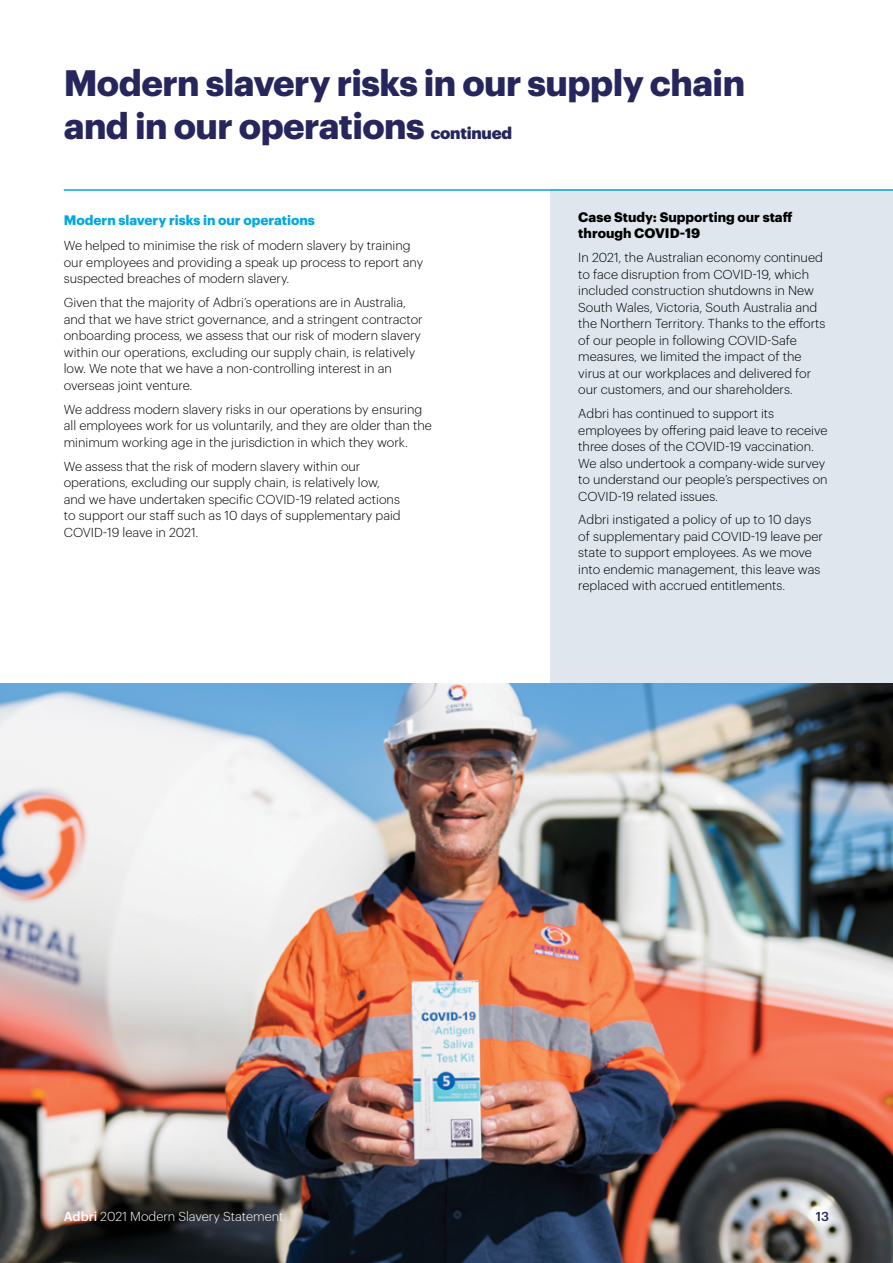
<style>
.page{position:relative;width:893px;height:1263px;background:#fff}
.page>*{position:absolute;margin:0;border:0;box-sizing:border-box;transform-origin:0 0}
.t1{font:700 36px/43.2px "Graphik";letter-spacing:-.015em;color:#26265d}
.t2{font:700 13.5px/16.5px "Graphik";color:#000}
.t3{font:700 13.5px "Graphik";color:#00a8e0}
.t4{font:300 12.75px/16.5px "Graphik";color:#000}
.t5{font:300 12.75px "Graphik";color:#fff}
.t6{font:500 12.75px "Graphik";color:#26265d}
.s1{font-weight:900;font-size:16.5px}
.s2{font-weight:500}
</style>
<div class="page">
<div style="left:551px;top:189px;width:342px;height:539px;background:#dfe6ed"></div>
<hr style="left:64px;top:189px;width:829px;height:2px;background:#00a8e0">
<img style="left:0;top:684px;width:893px;height:579px">
<h1 class="t1" style="left:64px;top:58px;width:683px">Modern slavery risks in our supply chain and in our operations <span class="s1">continued</span></h1>
<p class="t3" style="left:64px;top:210px;width:253px">Modern slavery risks in our operations</p>
<p class="t4" style="left:64px;top:236px;width:361px">We helped to minimise the risk of modern slavery by training our employees and providing a speak up process to report any suspected breaches of modern slavery.</p>
<p class="t4" style="left:64px;top:293px;width:360px">Given that the majority of Adbri’s operations are in Australia, and that we have strict governance, and a stringent contractor onboarding process, we assess that our risk of modern slavery within our operations, excluding our supply chain, is relatively low. We note that we have a non-controlling interest in an overseas joint venture.</p>
<p class="t4" style="left:64px;top:400px;width:370px">We address modern slavery risks in our operations by ensuring all employees work for us voluntarily, and they are older than the minimum working age in the jurisdiction in which they work.</p>
<p class="t4" style="left:64px;top:457px;width:338px">We assess that the risk of modern slavery within our operations, excluding our supply chain, is relatively low, and we have undertaken specific COVID-19 related actions to support our staff such as 10 days of supplementary paid COVID-19 leave in 2021.</p>
<p class="t2" style="left:578px;top:207px;width:216px">Case Study: Supporting our staff through COVID-19</p>
<p class="t4" style="left:578px;top:248px;width:249px">In 2021, the Australian economy continued to face disruption from COVID-19, which included construction shutdowns in New South Wales, Victoria, South Australia and the Northern Territory. Thanks to the efforts of our people in following COVID-Safe measures, we limited the impact of the virus at our workplaces and delivered for our customers, and our shareholders.</p>
<p class="t4" style="left:578px;top:404px;width:251px">Adbri has continued to support its employees by offering paid leave to receive three doses of the COVID-19 vaccination.<br>We also undertook a company-wide survey to understand our people’s perspectives on COVID-19 related issues.</p>
<p class="t4" style="left:578px;top:511px;width:246px">Adbri instigated a policy of up to 10 days of supplementary paid COVID-19 leave per state to support employees. As we move into endemic management, this leave was replaced with accrued entitlements.</p>
<p class="t5" style="left:64px;top:1207px;width:221px"><span class="s2">Adbri</span> 2021 Modern Slavery Statement</p>
<p class="t6" style="left:816px;top:1206px;width:15px">13</p>
</div>
